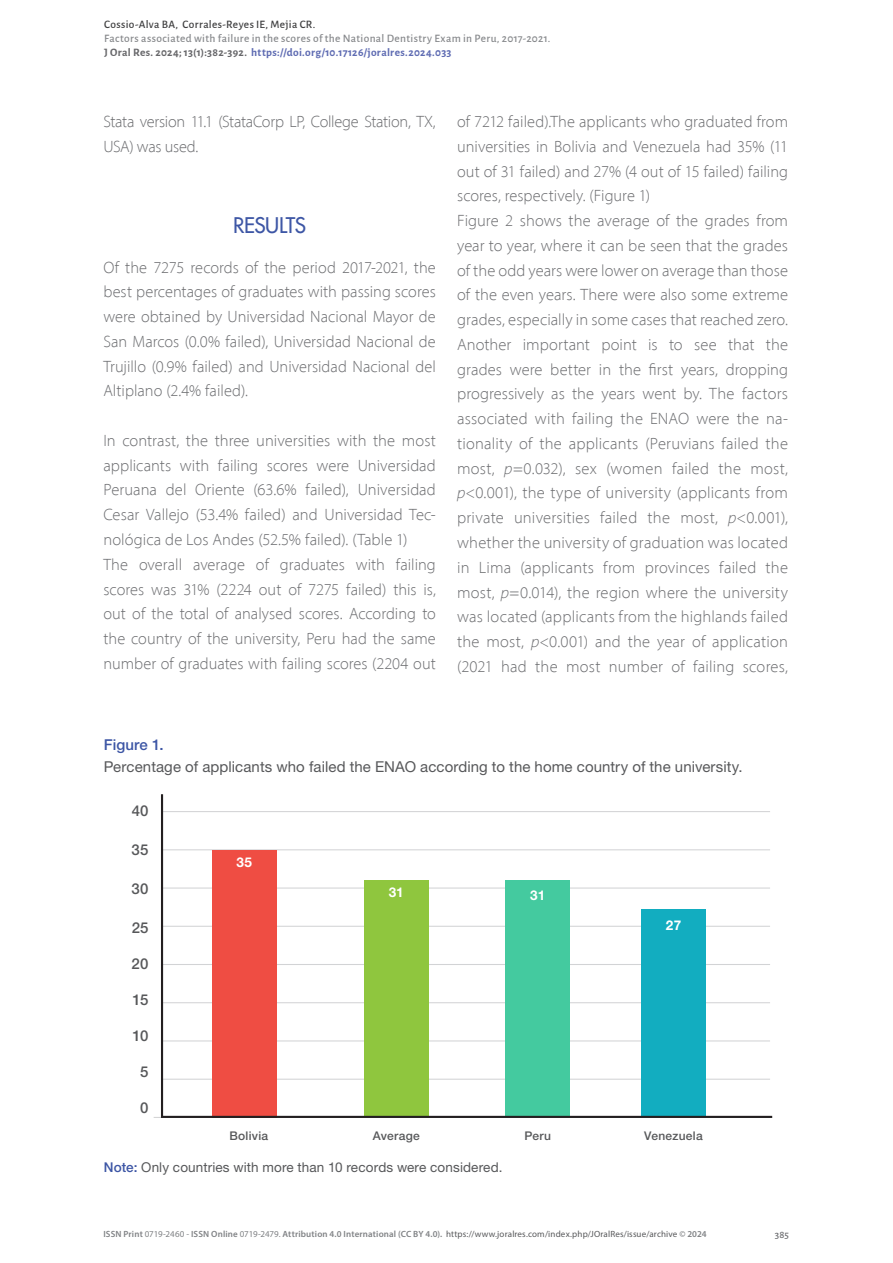
<style>
.page{position:relative;width:893px;height:1263px;background:#fff}
.page>*{position:absolute;margin:0;border:0;box-sizing:border-box;transform-origin:0 0}
.t1{font:500 21px "Futura Std";letter-spacing:-.025em;color:#3d56a5}
.t2{font:300 16.5px/24.8px "Myriad Pro";color:#6c6d70;text-align:justify}
.t3{font:15px "Helvetica Neue LT Std";letter-spacing:.005em;color:#57585a}
.t4{font:500 15px "Helvetica Neue LT Std";letter-spacing:.02em;color:#57585a}
.t5{font:500 15px "Helvetica Neue LT Std";letter-spacing:.01em;color:#3d56a5}
.t6{font:13.5px "Helvetica Neue LT Std";letter-spacing:.01em;color:#57585a}
.t7{font:700 13.5px "Helvetica Neue LT Std";letter-spacing:.01em;color:#fff}
.t8{font:500 12px "Helvetica Neue LT Std";letter-spacing:.025em;color:#57585a}
.t9{font:500 11.4px "Alegreya Sans";letter-spacing:.03em;color:#87898c}
.t10{font:700 11.4px "Alegreya Sans";letter-spacing:.025em;color:#5e6bb2}
.t11{font:500 11.4px "Alegreya Sans";letter-spacing:.025em;color:#3e3e3f}
.t12{font:500 10.5px "Alegreya Sans";color:#6c6d70}
.t13{font:600 9px "Myriad Pro";letter-spacing:.02em;color:#808285}
.s1{color:#67676a}
.s2{font-style:italic}
.s3{font-weight:500;color:#3d56a5}
.s4{font-weight:400}
.s5{font-weight:400;color:#57585a}
</style>
<div class="page">
<hr style="left:154px;top:1117px;width:618px;height:1px;background:#bcbdc0">
<svg style="left:160px;top:794px;width:613px;height:324px"></svg>
<p class="t11" style="left:104px;top:16px;width:213px">Cossio-Alva BA, Corrales-Reyes IE, Mejia CR.</p>
<p class="t9" style="left:104px;top:30px;width:448px">Factors associated with failure in the scores of the National Dentistry Exam in Peru, 2017-2021.</p>
<p class="t10" style="left:104px;top:44px;width:349px"><span class="s1">J Oral Res. 2024; 13(1):382-392.</span> https://doi.org/10.17126/joralres.2024.033</p>
<p class="t2" style="left:103px;top:109px;width:334px">Stata version 11.1 (StataCorp LP, College Station, TX,<br>USA) was used.</p>
<p class="t1" style="left:233px;top:212px;width:74px">RESULTS</p>
<p class="t2" style="left:103px;top:255px;width:334px">Of the 7275 records of the period 2017-2021, the best percentages of graduates with passing scores were obtained by Universidad Nacional Mayor de San Marcos (0.0% failed), Universidad Nacional de Trujillo (0.9% failed) and Universidad Nacional del Altiplano (2.4% failed).</p>
<p class="t2" style="left:103px;top:428px;width:334px">In contrast, the three universities with the most applicants with failing scores were Universidad Peruana del Oriente (63.6% failed), Universidad Cesar Vallejo (53.4% failed) and Universidad Tec&shy;nológica de Los Andes (52.5% failed). (Table 1)</p>
<p class="t2" style="left:103px;top:552px;width:334px">The overall average of graduates with failing scores was 31% (2224 out of 7275 failed) this is, out of the total of analysed scores. According to the country of the university, Peru had the same number of graduates with failing scores (2204 out</p>
<p class="t2" style="left:457px;top:109px;width:332px">of 7212 failed).The applicants who graduated from universities in Bolivia and Venezuela had 35% (11 out of 31 failed) and 27% (4 out of 15 failed) failing scores, respectively. (Figure 1)</p>
<p class="t2" style="left:457px;top:208px;width:332px">Figure 2 shows the average of the grades from year to year, where it can be seen that the grades of the odd years were lower on average than those of the even years. There were also some extreme grades, especially in some cases that reached zero.</p>
<p class="t2" style="left:457px;top:332px;width:332px">Another important point is to see that the grades were better in the first years, dropping progressively as the years went by. The factors associated with failing the ENAO were the na&shy;tionality of the applicants (Peruvians failed the most, <span class="s2">p</span>=0.032), sex (women failed the most, <span class="s2">p</span>&lt;0.001), the type of university (applicants from private universities failed the most, <span class="s2">p</span>&lt;0.001), whether the university of graduation was located in Lima (applicants from provinces failed the most, <span class="s2">p</span>=0.014), the region where the university was located (applicants from the highlands failed the most, <span class="s2">p</span>&lt;0.001) and the year of application (2021 had the most number of failing scores,</p>
<p class="t5" style="left:104px;top:735px;width:62px">Figure 1.</p>
<p class="t3" style="left:104px;top:758px;width:640px">Percentage of applicants who failed the ENAO according to the home country of the university.</p>
<p class="t4" style="left:132px;top:802px;width:18px">40</p>
<p class="t4" style="left:132px;top:841px;width:19px">35</p>
<p class="t4" style="left:132px;top:880px;width:19px">30</p>
<p class="t4" style="left:132px;top:919px;width:18px">25</p>
<p class="t4" style="left:132px;top:955px;width:18px">20</p>
<p class="t4" style="left:133px;top:991px;width:18px">15</p>
<p class="t4" style="left:133px;top:1027px;width:18px">10</p>
<p class="t4" style="left:140px;top:1063px;width:10px">5</p>
<p class="t4" style="left:140px;top:1099px;width:10px">0</p>
<p class="t7" style="left:236px;top:854px;width:17px">35</p>
<p class="t7" style="left:389px;top:884px;width:17px">31</p>
<p class="t7" style="left:530px;top:886px;width:17px">31</p>
<p class="t7" style="left:666px;top:917px;width:17px">27</p>
<p class="t8" style="left:229px;top:1129px;width:40px">Bolivia</p>
<p class="t8" style="left:373px;top:1129px;width:49px">Average</p>
<p class="t8" style="left:524px;top:1129px;width:28px">Peru</p>
<p class="t8" style="left:644px;top:1129px;width:60px">Venezuela</p>
<p class="t6" style="left:104px;top:1159px;width:400px"><span class="s3">Note:</span> Only countries with more than 10 records were considered.</p>
<p class="t13" style="left:103px;top:1228px;width:605px">ISSN Print <span class="s4">0719-2460 -</span> ISSN Online <span class="s4">0719-2479.</span> Attribution 4.0 International (CC BY 4.0). <span class="s5">https://www.joralres.com/index.php/JOralRes/issue/archive</span> © 2024</p>
<p class="t12" style="left:775px;top:1227px;width:15px">385</p>
</div>
